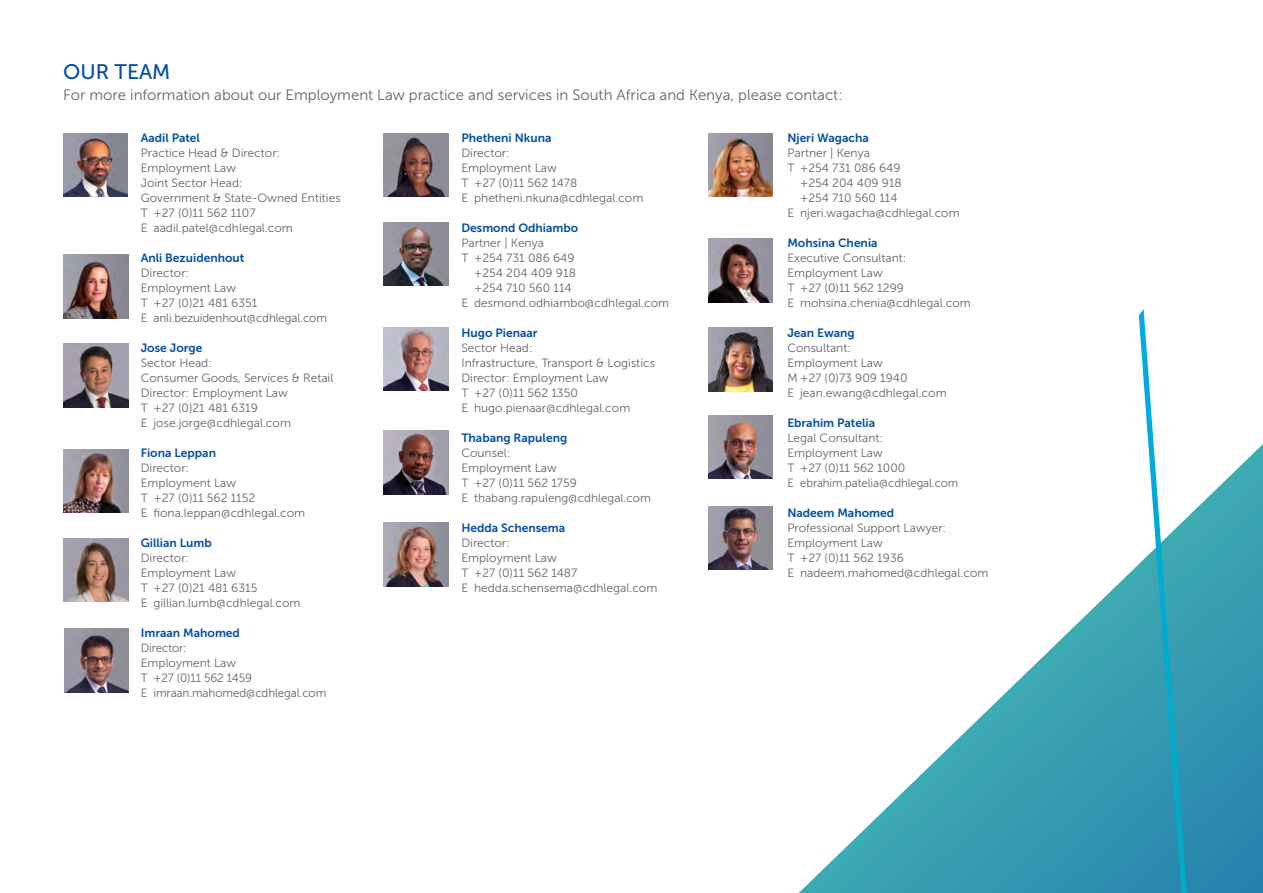
<style>
.page{position:relative;width:1263px;height:893px;background:#fff}
.page>*{position:absolute;margin:0;border:0;box-sizing:border-box;transform-origin:0 0}
.t1{font:21px "Museo Sans 500";color:#034ea2}
.t2{font:15px "Museo Sans 300";color:#636466}
.t3{font:12px/15px "Museo Sans 300";color:#636466}
.t4{font:12px "Museo Sans 700";color:#034ea2}
</style>
<div class="page">
<img style="left:384px;top:431px;width:64px;height:63px">
<img style="left:384px;top:327px;width:64px;height:64px">
<img style="left:384px;top:222px;width:64px;height:64px">
<img style="left:384px;top:523px;width:64px;height:63px">
<img style="left:708px;top:239px;width:65px;height:63px">
<img style="left:708px;top:328px;width:65px;height:63px">
<img style="left:708px;top:415px;width:65px;height:64px">
<svg style="left:798px;top:444px;width:465px;height:449px"></svg>
<svg style="left:1139px;top:309px;width:48px;height:584px"></svg>
<img style="left:64px;top:255px;width:64px;height:63px">
<img style="left:64px;top:538px;width:64px;height:64px">
<img style="left:63px;top:133px;width:65px;height:64px">
<img style="left:64px;top:629px;width:64px;height:63px">
<img style="left:64px;top:449px;width:64px;height:64px">
<img style="left:64px;top:343px;width:64px;height:64px">
<img style="left:708px;top:506px;width:65px;height:64px">
<img style="left:708px;top:133px;width:65px;height:64px">
<img style="left:384px;top:133px;width:64px;height:64px">
<h1 class="t1" style="left:63px;top:60px;width:109px">OUR TEAM</h1>
<p class="t2" style="left:63px;top:87px;width:781px">For more information about our Employment Law practice and services in South Africa and Kenya, please contact:</p>
<p class="t4" style="left:141px;top:131px;width:61px">Aadil Patel</p>
<p class="t3" style="left:141px;top:146px;width:201px">Practice Head &amp; Director:<br>Employment Law<br>Joint Sector Head:<br>Government &amp; State-Owned Entities<br>T +27 (0)11 562 1107<br>E aadil.patel@cdhlegal.com</p>
<p class="t4" style="left:141px;top:251px;width:105px">Anli Bezuidenhout</p>
<p class="t3" style="left:141px;top:266px;width:188px">Director:<br>Employment Law<br>T +27 (0)21 481 6351<br>E anli.bezuidenhout@cdhlegal.com</p>
<p class="t4" style="left:141px;top:341px;width:63px">Jose Jorge</p>
<p class="t3" style="left:141px;top:356px;width:194px">Sector Head:<br>Consumer Goods, Services &amp; Retail<br>Director: Employment Law<br>T +27 (0)21 481 6319<br>E jose.jorge@cdhlegal.com</p>
<p class="t4" style="left:141px;top:446px;width:77px">Fiona Leppan</p>
<p class="t3" style="left:141px;top:461px;width:166px">Director:<br>Employment Law<br>T +27 (0)11 562 1152<br>E fiona.leppan@cdhlegal.com</p>
<p class="t4" style="left:141px;top:536px;width:73px">Gillian Lumb</p>
<p class="t3" style="left:141px;top:551px;width:161px">Director:<br>Employment Law<br>T +27 (0)21 481 6315<br>E gillian.lumb@cdhlegal.com</p>
<p class="t4" style="left:141px;top:626px;width:101px">Imraan Mahomed</p>
<p class="t3" style="left:141px;top:641px;width:187px">Director:<br>Employment Law<br>T +27 (0)11 562 1459<br>E imraan.mahomed@cdhlegal.com</p>
<p class="t4" style="left:461px;top:131px;width:92px">Phetheni Nkuna</p>
<p class="t3" style="left:461px;top:146px;width:183px">Director:<br>Employment Law<br>T +27 (0)11 562 1478<br>E phetheni.nkuna@cdhlegal.com</p>
<p class="t4" style="left:461px;top:221px;width:118px">Desmond Odhiambo</p>
<p class="t3" style="left:461px;top:236px;width:84px">Partner | Kenya</p>
<p class="t3" style="left:461px;top:251px;width:115px">T +254 731 086 649</p>
<p class="t3" style="left:474px;top:266px;width:103px">+254 204 409 918</p>
<p class="t3" style="left:474px;top:281px;width:99px">+254 710 560 114</p>
<p class="t3" style="left:461px;top:296px;width:209px">E desmond.odhiambo@cdhlegal.com</p>
<p class="t4" style="left:461px;top:326px;width:78px">Hugo Pienaar</p>
<p class="t3" style="left:461px;top:341px;width:195px">Sector Head:<br>Infrastructure, Transport &amp; Logistics<br>Director: Employment Law<br>T +27 (0)11 562 1350<br>E hugo.pienaar@cdhlegal.com</p>
<p class="t4" style="left:461px;top:431px;width:107px">Thabang Rapuleng</p>
<p class="t3" style="left:461px;top:446px;width:191px">Counsel:<br>Employment Law<br>T +27 (0)11 562 1759<br>E thabang.rapuleng@cdhlegal.com</p>
<p class="t4" style="left:461px;top:521px;width:105px">Hedda Schensema</p>
<p class="t3" style="left:461px;top:536px;width:198px">Director:<br>Employment Law<br>T +27 (0)11 562 1487<br>E hedda.schensema@cdhlegal.com</p>
<p class="t4" style="left:787px;top:131px;width:83px">Njeri Wagacha</p>
<p class="t3" style="left:787px;top:146px;width:84px">Partner | Kenya</p>
<p class="t3" style="left:787px;top:161px;width:115px">T +254 731 086 649</p>
<p class="t3" style="left:800px;top:176px;width:103px">+254 204 409 918</p>
<p class="t3" style="left:800px;top:191px;width:99px">+254 710 560 114</p>
<p class="t3" style="left:787px;top:206px;width:174px">E njeri.wagacha@cdhlegal.com</p>
<p class="t4" style="left:787px;top:236px;width:92px">Mohsina Chenia</p>
<p class="t3" style="left:787px;top:251px;width:185px">Executive Consultant:<br>Employment Law<br>T +27 (0)11 562 1299<br>E mohsina.chenia@cdhlegal.com</p>
<p class="t4" style="left:787px;top:326px;width:69px">Jean Ewang</p>
<p class="t3" style="left:787px;top:341px;width:161px">Consultant:<br>Employment Law<br>M +27 (0)73 909 1940<br>E jean.ewang@cdhlegal.com</p>
<p class="t4" style="left:787px;top:416px;width:89px">Ebrahim Patelia</p>
<p class="t3" style="left:787px;top:431px;width:173px">Legal Consultant:<br>Employment Law<br>T +27 (0)11 562 1000<br>E ebrahim.patelia@cdhlegal.com</p>
<p class="t4" style="left:787px;top:506px;width:108px">Nadeem Mahomed</p>
<p class="t3" style="left:787px;top:521px;width:203px">Professional Support Lawyer:<br>Employment Law<br>T +27 (0)11 562 1936<br>E nadeem.mahomed@cdhlegal.com</p>
</div>
